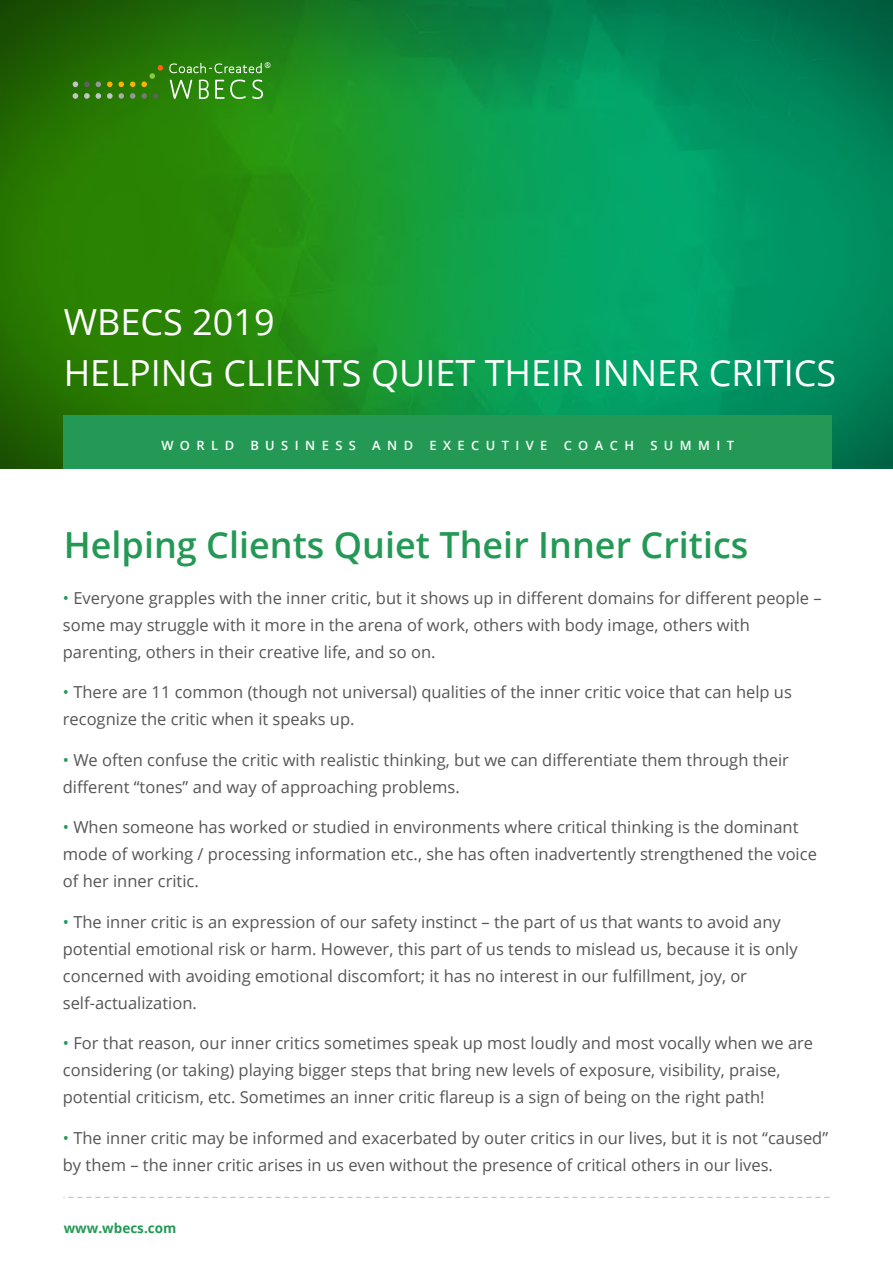
<style>
.page{position:relative;width:893px;height:1263px;background:#fff}
.page>*{position:absolute;margin:0;border:0;box-sizing:border-box;transform-origin:0 0}
.t1{font:36px/51px "Open Sans";color:#fff}
.t2{font:600 36px "Open Sans";color:#249955}
.t3{font:16.5px/27px "Open Sans";color:#555}
.t4{font:700 13.5px "Open Sans";color:#249955}
.t5{font:600 12.75px "Open Sans";letter-spacing:.5em;color:#fff}
.t6{font:500 7.95px "Mank Sans";color:#fff}
.s1{color:#249955}
</style>
<div class="page">
<img style="left:0;top:0;width:893px;height:469px">
<div style="left:64px;top:415px;width:768px;height:54px;background:#249955"></div>
<svg style="left:64px;top:1197px;width:765px;height:1px"></svg>
<svg style="left:169px;top:63px;width:93px;height:10px"></svg>
<svg style="left:119px;top:93px;width:5px;height:6px"></svg>
<svg style="left:73px;top:93px;width:5px;height:6px"></svg>
<svg style="left:84px;top:93px;width:6px;height:6px"></svg>
<svg style="left:96px;top:93px;width:5px;height:6px"></svg>
<svg style="left:107px;top:93px;width:6px;height:6px"></svg>
<svg style="left:73px;top:81px;width:5px;height:6px"></svg>
<svg style="left:130px;top:93px;width:5px;height:6px"></svg>
<svg style="left:96px;top:82px;width:5px;height:5px"></svg>
<svg style="left:141px;top:93px;width:6px;height:6px"></svg>
<svg style="left:84px;top:82px;width:6px;height:5px"></svg>
<svg style="left:153px;top:93px;width:5px;height:6px"></svg>
<svg style="left:107px;top:82px;width:6px;height:5px"></svg>
<svg style="left:119px;top:82px;width:5px;height:5px"></svg>
<svg style="left:130px;top:82px;width:5px;height:5px"></svg>
<svg style="left:141px;top:65px;width:22px;height:22px"></svg>
<svg style="left:170px;top:80px;width:22px;height:19px"></svg>
<svg style="left:199px;top:80px;width:10px;height:19px"></svg>
<svg style="left:215px;top:80px;width:31px;height:19px"></svg>
<svg style="left:252px;top:80px;width:11px;height:19px"></svg>
<p class="t6" style="left:265px;top:60px;width:8px">®</p>
<h1 class="t1" style="left:64px;top:295px;width:774px">WBECS 2019<br>HELPING CLIENTS QUIET THEIR INNER CRITICS</h1>
<p class="t5" style="left:161px;top:436px;width:74px">WORLD</p>
<p class="t5" style="left:250px;top:436px;width:107px">BUSINESS</p>
<p class="t5" style="left:372px;top:436px;width:42px">AND</p>
<p class="t5" style="left:429px;top:436px;width:120px">EXECUTIVE</p>
<p class="t5" style="left:564px;top:436px;width:72px">COACH</p>
<p class="t5" style="left:650px;top:436px;width:85px">SUMMIT</p>
<h1 class="t2" style="left:64px;top:521px;width:686px">Helping Clients Quiet Their Inner Critics</h1>
<p class="t3" style="left:63px;top:584px;width:760px"><span class="s1">•</span> Everyone grapples with the inner critic, but it shows up in different domains for different people – some may struggle with it more in the arena of work, others with body image, others with parenting, others in their creative life, and so on.</p>
<p class="t3" style="left:63px;top:678px;width:731px"><span class="s1">•</span> There are 11 common (though not universal) qualities of the inner critic voice that can help us recognize the critic when it speaks up.</p>
<p class="t3" style="left:63px;top:746px;width:727px"><span class="s1">•</span> We often confuse the critic with realistic thinking, but we can differentiate them through their different “tones” and way of approaching problems.</p>
<p class="t3" style="left:63px;top:813px;width:756px"><span class="s1">•</span> When someone has worked or studied in environments where critical thinking is the dominant mode of working / processing information etc., she has often inadvertently strengthened the voice of her inner critic.</p>
<p class="t3" style="left:63px;top:908px;width:736px"><span class="s1">•</span> The inner critic is an expression of our safety instinct – the part of us that wants to avoid any potential emotional risk or harm. However, this part of us tends to mislead us, because it is only concerned with avoiding emotional discomfort; it has no interest in our fulfillment, joy, or self-actualization.</p>
<p class="t3" style="left:63px;top:1029px;width:752px"><span class="s1">•</span> For that reason, our inner critics sometimes speak up most loudly and most vocally when we are considering (or taking) playing bigger steps that bring new levels of exposure, visibility, praise, potential criticism, etc. Sometimes an inner critic flareup is a sign of being on the right path!</p>
<p class="t3" style="left:63px;top:1124px;width:767px"><span class="s1">•</span> The inner critic may be informed and exacerbated by outer critics in our lives, but it is not “caused” by them – the inner critic arises in us even without the presence of critical others in our lives.</p>
<p class="t4" style="left:64px;top:1218px;width:114px">www.wbecs.com</p>
</div>
